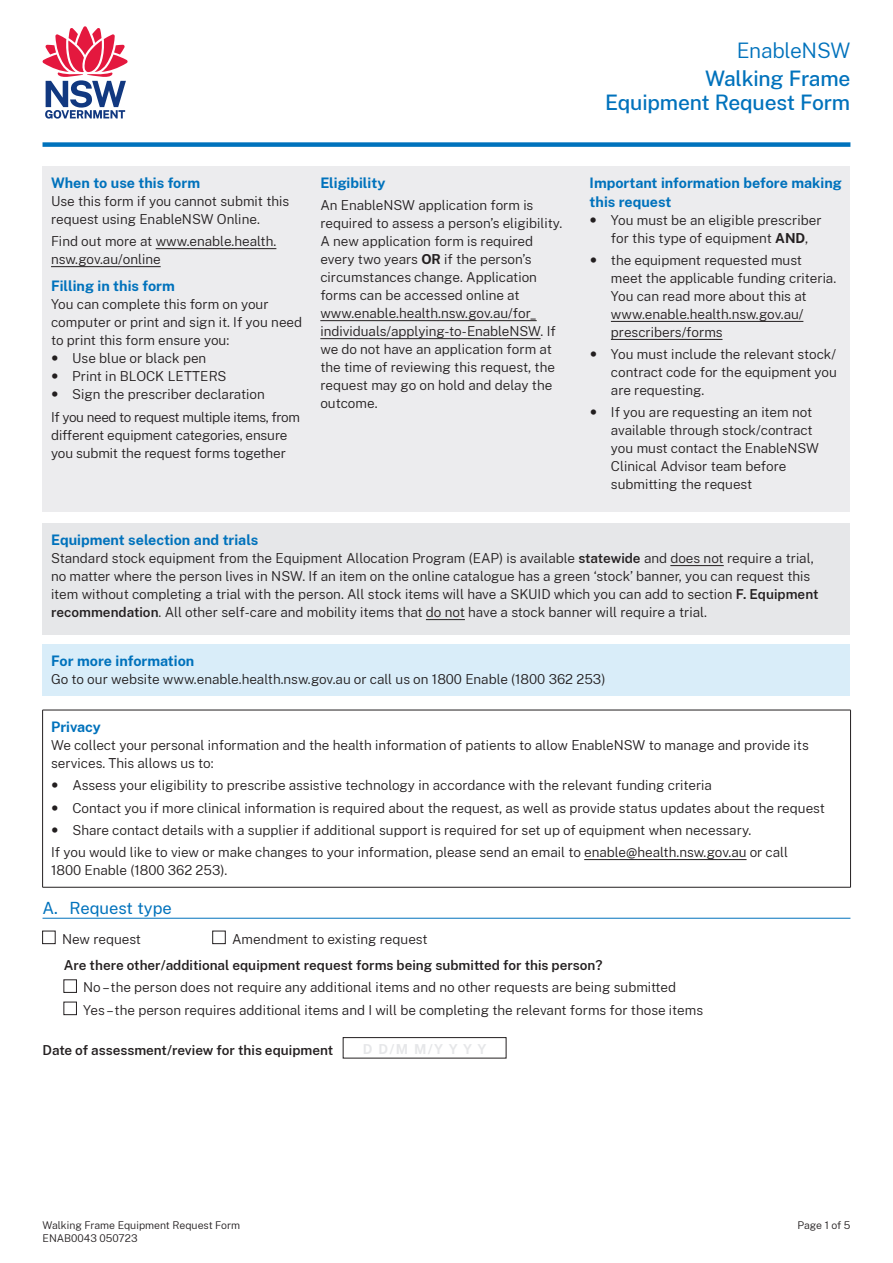
<style>
.page{position:relative;width:893px;height:1263px;background:#fff}
.page>*{position:absolute;margin:0;border:0;box-sizing:border-box;transform-origin:0 0}
.t1{font:500 21px/24px "Public Sans";letter-spacing:-.01em;color:#0072bc;text-align:right}
.t2{font:300 21px "Public Sans";letter-spacing:-.015em;color:#0072bc}
.t3{font:16.5px "Public Sans";color:#0072bc}
.t4{font:700 14.25px/18.8px "Public Sans";color:#0072bc}
.t5{font:300 13.5px/18px "Public Sans";color:#231f20}
.t6{font:600 13.5px "Public Sans";color:#231f20}
.t7{font:300 13.5px/22.2px "Public Sans";letter-spacing:-.02em;color:#231f20}
.t8{font:700 13.5px "Public Sans";color:#e6e7e9}
.t9{font:300 10.5px "Public Sans";color:#231f20}
.s1{font-weight:700}
.s2{font-weight:600}
</style>
<div class="page">
<div style="left:43px;top:142px;width:807px;height:5px;background:#0072bc"></div>
<svg style="left:43px;top:26px;width:85px;height:93px"></svg>
<div style="left:43px;top:166px;width:807px;height:345px;background:#ececee"></div>
<div style="left:43px;top:523px;width:807px;height:111px;background:#e6e7e9"></div>
<hr style="left:43px;top:887px;width:808px;height:1px;background:#231f20">
<hr style="left:850px;top:710px;width:1px;height:177px;background:#231f20">
<hr style="left:42px;top:710px;width:1px;height:177px;background:#231f20">
<hr style="left:43px;top:710px;width:808px;height:1px;background:#231f20">
<div style="left:43px;top:644px;width:807px;height:51px;background:#d9edf9"></div>
<hr style="left:43px;top:918px;width:807px;height:1px;background:#0072bc">
<hr style="left:156px;top:248px;width:120px;height:1px;background:#231f20">
<hr style="left:51px;top:266px;width:110px;height:1px;background:#231f20">
<hr style="left:320px;top:320px;width:217px;height:1px;background:#231f20">
<hr style="left:320px;top:338px;width:221px;height:1px;background:#231f20">
<hr style="left:611px;top:321px;width:192px;height:1px;background:#231f20">
<hr style="left:611px;top:339px;width:111px;height:1px;background:#231f20">
<hr style="left:670px;top:565px;width:54px;height:1px;background:#231f20">
<hr style="left:426px;top:619px;width:39px;height:1px;background:#231f20">
<hr style="left:584px;top:859px;width:163px;height:1px;background:#231f20">
<div style="left:43px;top:931px;width:12px;height:13px;border:1px solid #231f20"></div>
<div style="left:64px;top:1002px;width:13px;height:13px;border:1px solid #231f20"></div>
<div style="left:343px;top:1037px;width:163px;height:21px;border:1px solid #231f20"></div>
<h5 class="t4" style="left:51px;top:172px;width:151px">When to use this form</h5>
<p class="t5" style="left:51px;top:191px;width:240px">Use this form if you cannot submit this</p>
<p class="t5" style="left:51px;top:207px;width:227px;line-height:22.2px">request using EnableNSW Online.<br>Find out more at www.enable.health.</p>
<p class="t5" style="left:51px;top:250px;width:111px">nsw.gov.au/online</p>
<h5 class="t4" style="left:51px;top:276px;width:125px">Filling in this form</h5>
<p class="t5" style="left:51px;top:295px;width:253px">You can complete this form on your computer or print and sign it. If you need to print this form ensure you:</p>
<p class="t5" style="left:72px;top:349px;width:136px">Use blue or black pen</p>
<p class="t5" style="left:72px;top:367px;width:156px">Print in BLOCK LETTERS</p>
<p class="t7" style="left:51px;top:383px;width:251px;text-indent:21px">Sign the prescriber declaration<br>If you need to request multiple items, from</p>
<p class="t5" style="left:51px;top:425px;width:238px">different equipment categories, ensure you submit the request forms together</p>
<p class="t4" style="left:320px;top:172px;width:67px">Eligibility</p>
<p class="t5" style="left:320px;top:196px;width:243px">An EnableNSW application form is required to assess a person’s eligibility.<br>A new application form is required every two years <span class="s1">OR</span> if the person’s circumstances change. Application forms can be accessed online at www.enable.health.nsw.gov.au/for_ individuals/applying-to-EnableNSW. If we do not have an application form at the time of reviewing this request, the request may go on hold and delay the outcome.</p>
<h5 class="t4" style="left:51px;top:530px;width:209px">Equipment selection and trials</h5>
<p class="t2" style="left:737px;top:36px;width:115px">EnableNSW</p>
<h3 class="t1" style="left:605px;top:66px;width:247px">Walking Frame<br>Equipment Request Form</h3>
<h5 class="t4" style="left:590px;top:172px;width:254px">Important information before making this request</h5>
<p class="t5" style="left:611px;top:210px;width:212px">You must be an eligible prescriber for this type of equipment <span class="s1">AND</span>,</p>
<p class="t5" style="left:611px;top:250px;width:227px">the equipment requested must meet the applicable funding criteria.<br>You can read more about this at www.enable.health.nsw.gov.au/ prescribers/forms</p>
<p class="t5" style="left:611px;top:345px;width:227px;text-align:justify">You must include the relevant stock/ contract code for the equipment you are requesting.</p>
<p class="t5" style="left:611px;top:403px;width:210px">If you are requesting an item not available through stock/contract you must contact the EnableNSW<br>Clinical Advisor team before submitting the request</p>
<p class="t5" style="left:51px;top:549px;width:769px">Standard stock equipment from the Equipment Allocation Program (EAP) is available <span class="s2">statewide</span> and does not require a trial, no matter where the person lives in NSW. If an item on the online catalogue has a green ‘stock’ banner, you can request this item without completing a trial with the person. All stock items will have a SKUID which you can add to section <span class="s2">F. Equipment recommendation</span>. All other self-care and mobility items that do not have a stock banner will require a trial.</p>
<h5 class="t4" style="left:51px;top:651px;width:145px">For more information</h5>
<p class="t5" style="left:51px;top:670px;width:556px">Go to our website www.enable.health.nsw.gov.au or call us on 1800 Enable (1800 362 253)</p>
<h5 class="t4" style="left:51px;top:716px;width:51px">Privacy</h5>
<p class="t5" style="left:51px;top:735px;width:759px">We collect your personal information and the health information of patients to allow EnableNSW to manage and provide its services. This allows us to:</p>
<p class="t5" style="left:72px;top:776px;width:641px">Assess your eligibility to prescribe assistive technology in accordance with the relevant funding criteria</p>
<p class="t5" style="left:72px;top:798px;width:754px">Contact you if more clinical information is required about the request, as well as provide status updates about the request</p>
<p class="t5" style="left:51px;top:818px;width:738px;line-height:22.2px;text-indent:21px">Share contact details with a supplier if additional support is required for set up of equipment when necessary.<br>If you would like to view or make changes to your information, please send an email to enable@health.nsw.gov.au or call</p>
<p class="t5" style="left:51px;top:860px;width:187px">1800 Enable (1800 362 253).-</p>
<p class="t3" style="left:43px;top:896px;width:131px">A. Request type</p>
<p class="t5" style="left:62px;top:929px;width:81px">New request</p>
<p class="t5" style="left:232px;top:929px;width:197px">Amendment to existing request</p>
<p class="t6" style="left:64px;top:955px;width:540px">Are there other/additional equipment request forms being submitted for this person?</p>
<p class="t5" style="left:83px;top:978px;width:594px">No–the person does not require any additional items and no other requests are being submitted</p>
<p class="t5" style="left:83px;top:1000px;width:621px">Yes–the person requires additional items and I will be completing the relevant forms for those items</p>
<p class="t6" style="left:43px;top:1040px;width:292px">Date of assessment/review for this equipment</p>
<p class="t8" style="left:363px;top:1039px;width:125px">D D/M M/Y Y Y Y</p>
<p class="t9" style="left:43px;top:1218px;width:199px">Walking Frame Equipment Request Form</p>
<p class="t9" style="left:798px;top:1218px;width:54px">Page 1 of 5</p>
<p class="t9" style="left:43px;top:1231px;width:97px">ENAB0043 050723</p>
</div>
